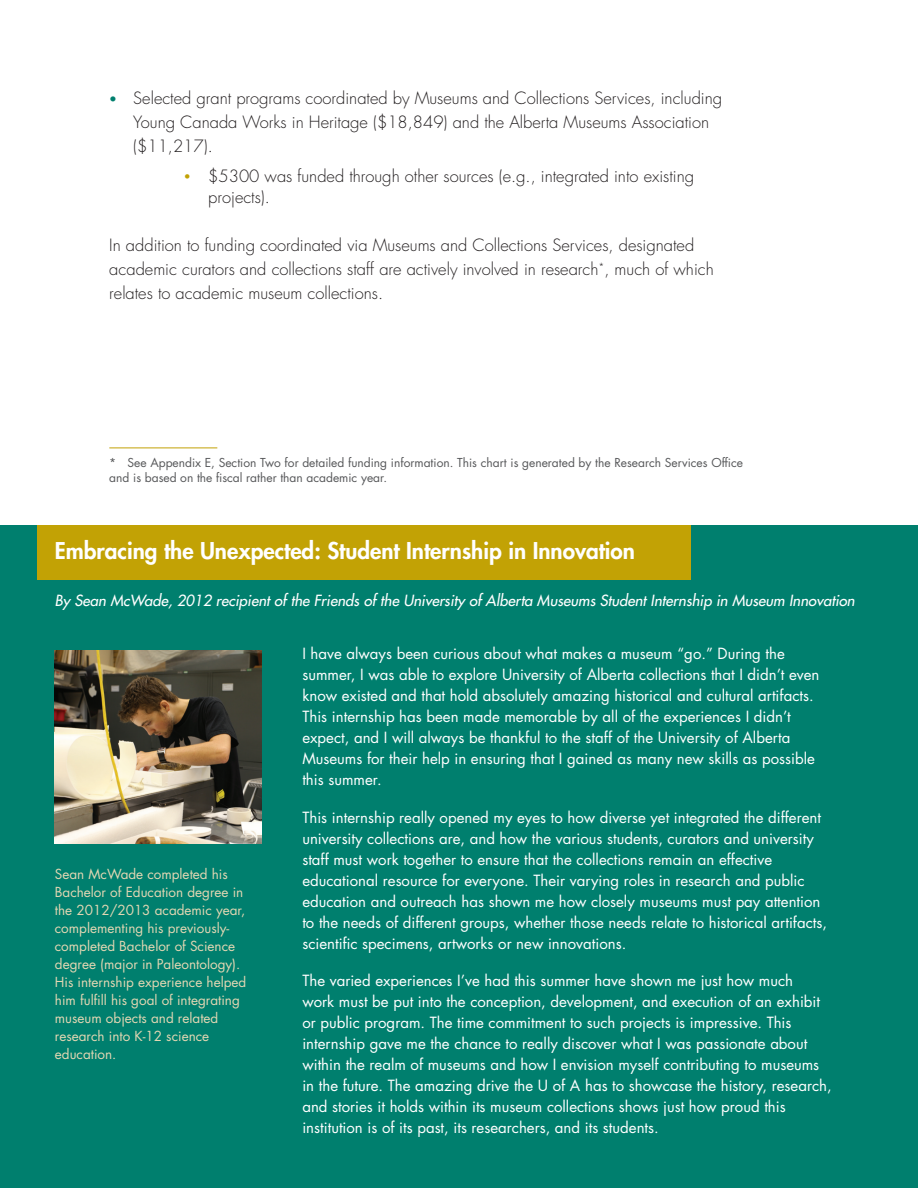
<style>
.page{position:relative;width:918px;height:1188px;background:#fff}
.page>*{position:absolute;margin:0;border:0;box-sizing:border-box;transform-origin:0 0}
.Story_header{font:800 22.5px "Futura LT";color:#fff}
.body_text{font:300 16.5px/24px "Futura LT";color:#231f20}
.Story_para{font:15px/21px "Futura LT";color:#fff}
.Paragraph_Style_3{font:italic 15px "Futura LT";color:#fff}
.captions{font:13.5px/18px "Futura LT";color:#e3d7b3}
.footnote{font:12px/15px "Futura LT";color:#57585a}
.s1{font-weight:400;font-size:13.5px;color:#007f6e}
.s2{font-family:"Bembo";font-weight:400;font-size:18px;color:#c2a205}
</style>
<div class="page">
<hr style="left:109px;top:448px;width:108px;height:1px;background:#c2a205">
<div style="left:0;top:525px;width:918px;height:663px;background:#007f6e"></div>
<div style="left:38px;top:525px;width:653px;height:55px;background:#c2a205"></div>
<img style="left:55px;top:651px;width:207px;height:192px">
<p class="body_text" style="left:133px;top:87px;width:590px;text-indent:-24px"><span class="s1">•</span> Selected grant programs coordinated by Museums and Collections Services, including<br>Young Canada Works in Heritage ($18,849) and the Alberta Museums Association ($11,217).</p>
<p class="body_text" style="left:208px;top:166px;width:487px;line-height:21px;text-indent:-24px"><span class="s2">•</span> $5300 was funded through other sources (e.g., integrated into existing projects).</p>
<p class="body_text" style="left:109px;top:234px;width:606px">In addition to funding coordinated via Museums and Collections Services, designated academic curators and collections staff are actively involved in research<sup>*</sup>, much of which relates to academic museum collections.</p>
<p class="footnote" style="left:109px;top:456px;width:635px">* See Appendix E, Section Two for detailed funding information. This chart is generated by the Research Services Office and is based on the fiscal rather than academic year.</p>
<p class="Story_header" style="left:55px;top:536px;width:582px">Embracing the Unexpected: Student Internship in Innovation</p>
<p class="Paragraph_Style_3" style="left:55px;top:591px;width:801px">By Sean McWade, 2012 recipient of the Friends of the University of Alberta Museums Student Internship in Museum Innovation</p>
<p class="captions" style="left:55px;top:865px;width:193px">Sean McWade completed his<br>Bachelor of Education degree in the 2012/2013 academic year, complementing his previously&shy;completed Bachelor of Science degree (major in Paleontology).<br>His internship experience helped him fulfill his goal of integrating museum objects and related research into K-12 science education.</p>
<p class="Story_para" style="left:302px;top:643px;width:519px">I have always been curious about what makes a museum “go.” During the summer, I was able to explore University of Alberta collections that I didn’t even know existed and that hold absolutely amazing historical and cultural artifacts.<br>This internship has been made memorable by all of the experiences I didn’t expect, and I will always be thankful to the staff of the University of Alberta Museums for their help in ensuring that I gained as many new skills as possible this summer.</p>
<p class="Story_para" style="left:302px;top:807px;width:526px">This internship really opened my eyes to how diverse yet integrated the different university collections are, and how the various students, curators and university staff must work together to ensure that the collections remain an effective educational resource for everyone. Their varying roles in research and public education and outreach has shown me how closely museums must pay attention to the needs of different groups, whether those needs relate to historical artifacts, scientific specimens, artworks or new innovations.</p>
<p class="Story_para" style="left:302px;top:970px;width:531px">The varied experiences I’ve had this summer have shown me just how much<br>work must be put into the conception, development, and execution of an exhibit or public program. The time commitment to such projects is impressive. This internship gave me the chance to really discover what I was passionate about within the realm of museums and how I envision myself contributing to museums in the future. The amazing drive the U of A has to showcase the history, research, and stories it holds within its museum collections shows just how proud this institution is of its past, its researchers, and its students.</p>
</div>
